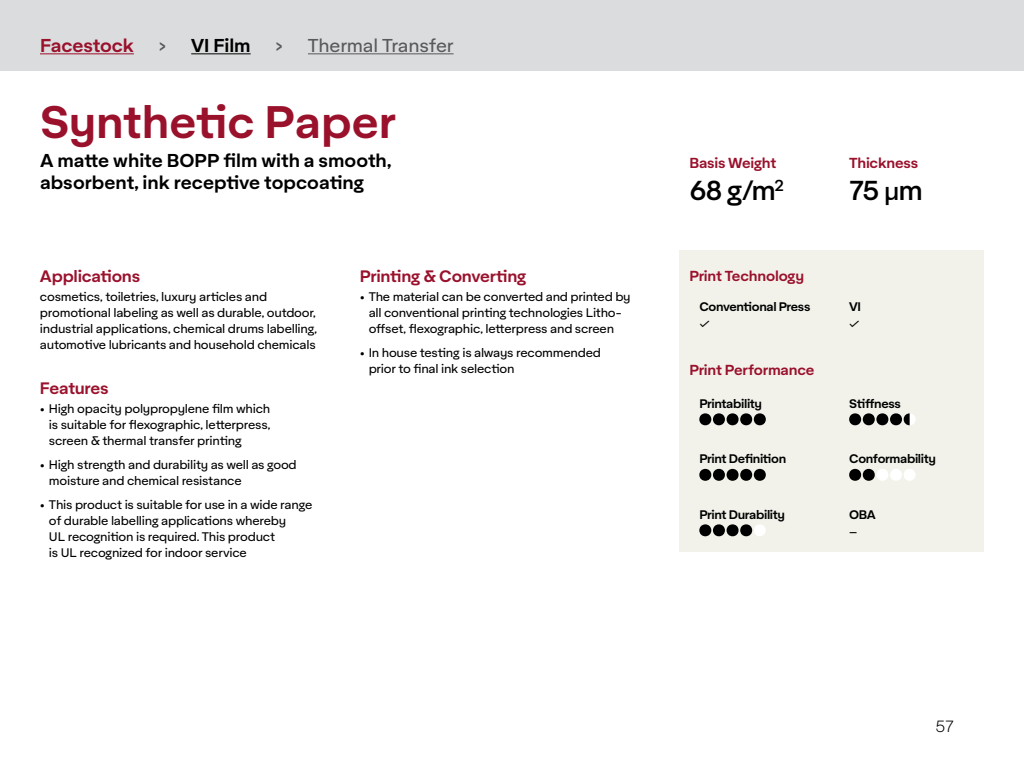
<style>
.page{position:relative;width:1024px;height:768px;background:#fff}
.page>*{position:absolute;margin:0;border:0;box-sizing:border-box;transform-origin:0 0}
.t1{font:600 43.95px "Aktifo A";color:#9a112c}
.t2{font:500 27px "Aktifo A";color:#000}
.t3{font:600 18px/21.6px "Aktifo A";color:#000}
.t4{font:18px "Aktifo A";letter-spacing:-.015em;color:#59595c}
.t5{font:600 18px "Aktifo A";letter-spacing:-.01em;color:#9a112c}
.t6{font:600 16px "Aktifo A";letter-spacing:-.015em;color:#9a112c}
.t7{font:300 16px "Aktifo A";color:#000}
.t8{font:600 14px "Aktifo A";letter-spacing:-.015em;color:#9a112c}
.t9{font:12px/16px "Aktifo A";letter-spacing:-.02em;color:#000}
.t10{font:600 12px "Aktifo A";letter-spacing:-.03em;color:#000}
.s1{font-weight:400;color:#59595c}
.s2{font-family:"Nunito Sans";font-weight:600}
</style>
<div class="page">
<div style="left:0;top:0;width:1024px;height:71px;background:#dbdcdd"></div>
<div style="left:679px;top:250px;width:305px;height:302px;background:#f2f2eb"></div>
<div style="left:699px;top:413px;width:12px;height:12px;background:#000;border-radius:50%"></div>
<div style="left:713px;top:413px;width:12px;height:12px;background:#000;border-radius:50%"></div>
<div style="left:727px;top:413px;width:12px;height:12px;background:#000;border-radius:50%"></div>
<div style="left:740px;top:413px;width:12px;height:12px;background:#000;border-radius:50%"></div>
<div style="left:754px;top:413px;width:12px;height:12px;background:#000;border-radius:50%"></div>
<div style="left:699px;top:469px;width:12px;height:12px;background:#000;border-radius:50%"></div>
<div style="left:713px;top:469px;width:12px;height:12px;background:#000;border-radius:50%"></div>
<div style="left:727px;top:469px;width:12px;height:12px;background:#000;border-radius:50%"></div>
<div style="left:740px;top:469px;width:12px;height:12px;background:#000;border-radius:50%"></div>
<div style="left:754px;top:469px;width:12px;height:12px;background:#000;border-radius:50%"></div>
<div style="left:699px;top:524px;width:12px;height:12px;background:#000;border-radius:50%"></div>
<div style="left:713px;top:524px;width:12px;height:12px;background:#000;border-radius:50%"></div>
<div style="left:727px;top:524px;width:12px;height:12px;background:#000;border-radius:50%"></div>
<div style="left:740px;top:524px;width:12px;height:12px;background:#000;border-radius:50%"></div>
<div style="left:754px;top:524px;width:12px;height:12px;background:#fff;border-radius:50%"></div>
<div style="left:849px;top:413px;width:12px;height:12px;background:#000;border-radius:50%"></div>
<div style="left:863px;top:413px;width:12px;height:12px;background:#000;border-radius:50%"></div>
<div style="left:876px;top:413px;width:12px;height:12px;background:#000;border-radius:50%"></div>
<div style="left:890px;top:413px;width:12px;height:12px;background:#000;border-radius:50%"></div>
<div style="left:904px;top:413px;width:12px;height:12px;background:#fff;border-radius:50%"></div>
<svg style="left:904px;top:413px;width:6px;height:12px"></svg>
<div style="left:849px;top:469px;width:12px;height:12px;background:#000;border-radius:50%"></div>
<div style="left:863px;top:469px;width:12px;height:12px;background:#000;border-radius:50%"></div>
<div style="left:876px;top:469px;width:12px;height:12px;background:#fff;border-radius:50%"></div>
<div style="left:890px;top:469px;width:12px;height:12px;background:#fff;border-radius:50%"></div>
<div style="left:904px;top:469px;width:12px;height:12px;background:#fff;border-radius:50%"></div>
<hr style="left:40px;top:53px;width:94px;height:1px;background:#9a112c">
<hr style="left:191px;top:53px;width:60px;height:1px;background:#000">
<hr style="left:308px;top:53px;width:146px;height:1px;background:#59595c">
<h3 class="t5" style="left:40px;top:34px;width:95px">Facestock</h3>
<h3 class="t3" style="left:158px;top:34px;width:94px"><span class="s1">&gt;</span> VI Film</h3>
<h3 class="t4" style="left:275px;top:34px;width:180px">&gt; Thermal Transfer</h3>
<h1 class="t1" style="left:40px;top:93px;width:358px">Synthetic Paper</h1>
<h3 class="t3" style="left:40px;top:149px;width:353px">A matte white BOPP film with a smooth, absorbent, ink receptive topcoating</h3>
<h3 class="t6" style="left:40px;top:266px;width:102px">Applications</h3>
<p class="t9" style="left:40px;top:289px;width:279px">cosmetics, toiletries, luxury articles and promotional labeling as well as durable, outdoor, industrial applications, chemical drums labelling, automotive lubricants and household chemicals</p>
<h3 class="t6" style="left:40px;top:378px;width:70px">Features</h3>
<p class="t9" style="left:49px;top:401px;width:223px;text-align:justify;text-indent:-9px">• High opacity polypropylene film which is suitable for flexographic, letterpress, screen &amp; thermal transfer printing</p>
<p class="t9" style="left:49px;top:457px;width:249px;text-indent:-9px">• High strength and durability as well as good moisture and chemical resistance</p>
<p class="t9" style="left:49px;top:496px;width:265px;text-indent:-9px">• This product is suitable for use in a wide range of durable labelling applications whereby<br>UL recognition is required. This product<br>is UL recognized for indoor service</p>
<h3 class="t6" style="left:360px;top:266px;width:168px">Printing &amp; Converting</h3>
<p class="t9" style="left:369px;top:289px;width:264px;text-indent:-9px">• The material can be converted and printed by all conventional printing technologies Litho&shy;offset, flexographic, letterpress and screen</p>
<p class="t9" style="left:369px;top:345px;width:234px;text-indent:-9px">• In house testing is always recommended prior to final ink selection</p>
<p class="t8" style="left:689px;top:153px;width:89px">Basis Weight</p>
<h2 class="t2" style="left:689px;top:173px;width:96px">68 g/m<sup>2</sup></h2>
<p class="t8" style="left:689px;top:266px;width:116px">Print Technology</p>
<p class="t10" style="left:699px;top:298px;width:113px">Conventional Press</p>
<p class="t9" style="left:699px;top:316px;width:12px">✓</p>
<p class="t8" style="left:689px;top:360px;width:127px">Print Performance</p>
<p class="t10" style="left:699px;top:396px;width:64px">Printability</p>
<p class="t10" style="left:699px;top:451px;width:88px">Print Definition</p>
<p class="t10" style="left:699px;top:507px;width:87px">Print Durability</p>
<p class="t8" style="left:849px;top:153px;width:71px">Thickness</p>
<h2 class="t2" style="left:849px;top:173px;width:75px">75 <span class="s2">µ</span>m</h2>
<p class="t10" style="left:849px;top:298px;width:13px">VI</p>
<p class="t9" style="left:849px;top:316px;width:12px">✓</p>
<p class="t10" style="left:849px;top:396px;width:53px">Stiffness</p>
<p class="t10" style="left:849px;top:451px;width:88px">Conformability</p>
<p class="t10" style="left:849px;top:507px;width:28px">OBA</p>
<p class="t9" style="left:849px;top:524px;width:10px">–</p>
<h3 class="t7" style="left:936px;top:717px;width:20px">57</h3>
</div>
